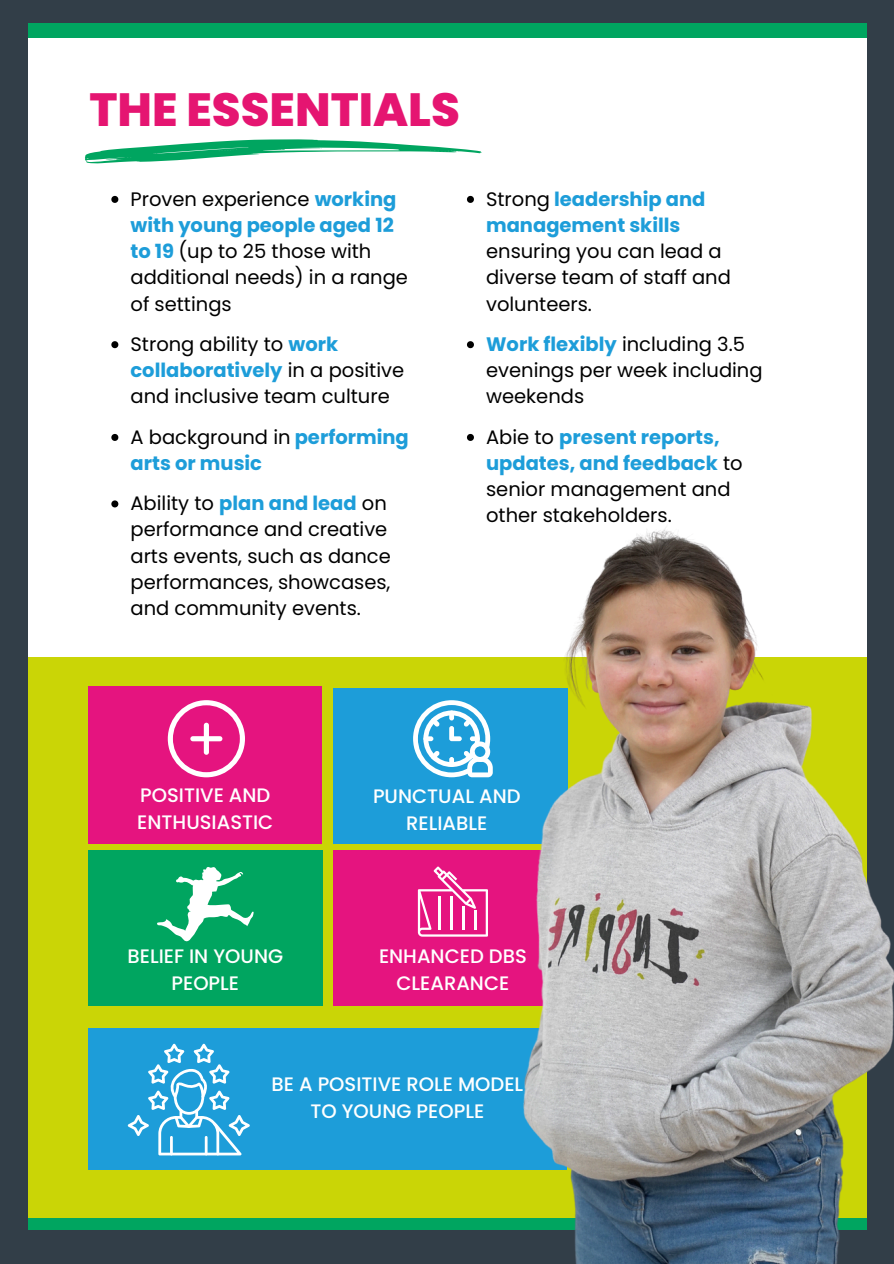
<style>
.page{position:relative;width:894px;height:1264px;background:#fff}
.page>*{position:absolute;margin:0;border:0;box-sizing:border-box;transform-origin:0 0}
.t1{font:800 46.5px "Poppins";color:#e51571}
.t2{font:19.5px/26.2px "Poppins";color:#000}
.t3{font:500 19.5px/27px "Poppins";color:#fff;text-align:center}
.t4{font:700 19.5px/26.2px "Poppins";color:#1d9dd9}
.s1{font-weight:700;color:#1d9dd9}
.s2{font-weight:400;color:#000}
</style>
<div class="page">
<div style="left:0;top:0;width:893px;height:38px;background:#00a560"></div>
<div style="left:0;top:1217px;width:893px;height:39px;background:#00a560"></div>
<div style="left:22px;top:657px;width:849px;height:560px;background:#cad506"></div>
<div style="left:0;top:0;width:893px;height:23px;background:#323e48"></div>
<div style="left:0;top:1230px;width:893px;height:33px;background:#323e48"></div>
<div style="left:0;top:0;width:28px;height:1263px;background:#323e48"></div>
<div style="left:866px;top:0;width:27px;height:1263px;background:#323e48"></div>
<div style="left:88px;top:850px;width:234px;height:155px;background:#00a560"></div>
<div style="left:333px;top:850px;width:234px;height:155px;background:#e5147f"></div>
<div style="left:88px;top:1028px;width:478px;height:141px;background:#1d9dd9"></div>
<svg style="left:157px;top:867px;width:96px;height:75px"></svg>
<div style="left:88px;top:686px;width:234px;height:157px;background:#e5147f"></div>
<svg style="left:168px;top:700px;width:77px;height:77px"></svg>
<div style="left:333px;top:688px;width:234px;height:155px;background:#1d9dd9"></div>
<svg style="left:413px;top:720px;width:5px;height:38px"></svg>
<svg style="left:85px;top:139px;width:397px;height:25px"></svg>
<svg style="left:128px;top:1043px;width:121px;height:112px"></svg>
<img style="left:418px;top:476px;width:475px;height:787px">
<svg style="left:111px;top:196px;width:7px;height:7px"></svg>
<svg style="left:111px;top:341px;width:7px;height:7px"></svg>
<svg style="left:111px;top:434px;width:7px;height:7px"></svg>
<svg style="left:111px;top:500px;width:7px;height:7px"></svg>
<svg style="left:467px;top:196px;width:7px;height:7px"></svg>
<svg style="left:467px;top:341px;width:7px;height:7px"></svg>
<svg style="left:467px;top:434px;width:7px;height:7px"></svg>
<p class="t1" style="left:89px;top:77px;width:372px">THE ESSENTIALS</p>
<p class="t2" style="left:130px;top:185px;width:279px">Proven experience <span class="s1">working with young people aged 12 to 19</span> (up to 25 those with additional needs) in a range of settings</p>
<p class="t2" style="left:130px;top:331px;width:275px">Strong ability to <span class="s1">work collaboratively</span> in a positive and inclusive team culture</p>
<p class="t4" style="left:130px;top:423px;width:280px"><span class="s2">A background in</span> performing arts or music</p>
<p class="t2" style="left:130px;top:490px;width:262px">Ability to <span class="s1">plan and lead</span> on performance and creative arts events, such as dance performances, showcases, and community events.</p>
<p class="t2" style="left:486px;top:185px;width:246px">Strong <span class="s1">leadership and management skills </span>ensuring you can lead a diverse team of staff and volunteers.</p>
<h2 class="t2" style="left:486px;top:331px;width:278px"><span class="s1">Work flexibly</span> including 3.5 evenings per week including weekends</h2>
<p class="t2" style="left:486px;top:423px;width:258px">Abie to <span class="s1">present reports, updates, and feedback</span> to senior management and other stakeholders.</p>
<h1 class="t3" style="left:137px;top:782px;width:137px;text-align:left">POSITIVE AND<br>ENTHUSIASTIC</h1>
<p class="t3" style="left:373px;top:782px;width:149px">PUNCTUAL AND<br>RELIABLE</p>
<p class="t3" style="left:127px;top:942px;width:157px">BELIEF IN YOUNG<br>PEOPLE</p>
<p class="t3" style="left:379px;top:942px;width:149px">ENHANCED DBS<br>CLEARANCE</p>
<p class="t3" style="left:271px;top:1070px;width:253px">BE A POSITIVE ROLE MODEL<br>TO YOUNG PEOPLE</p>
</div>
